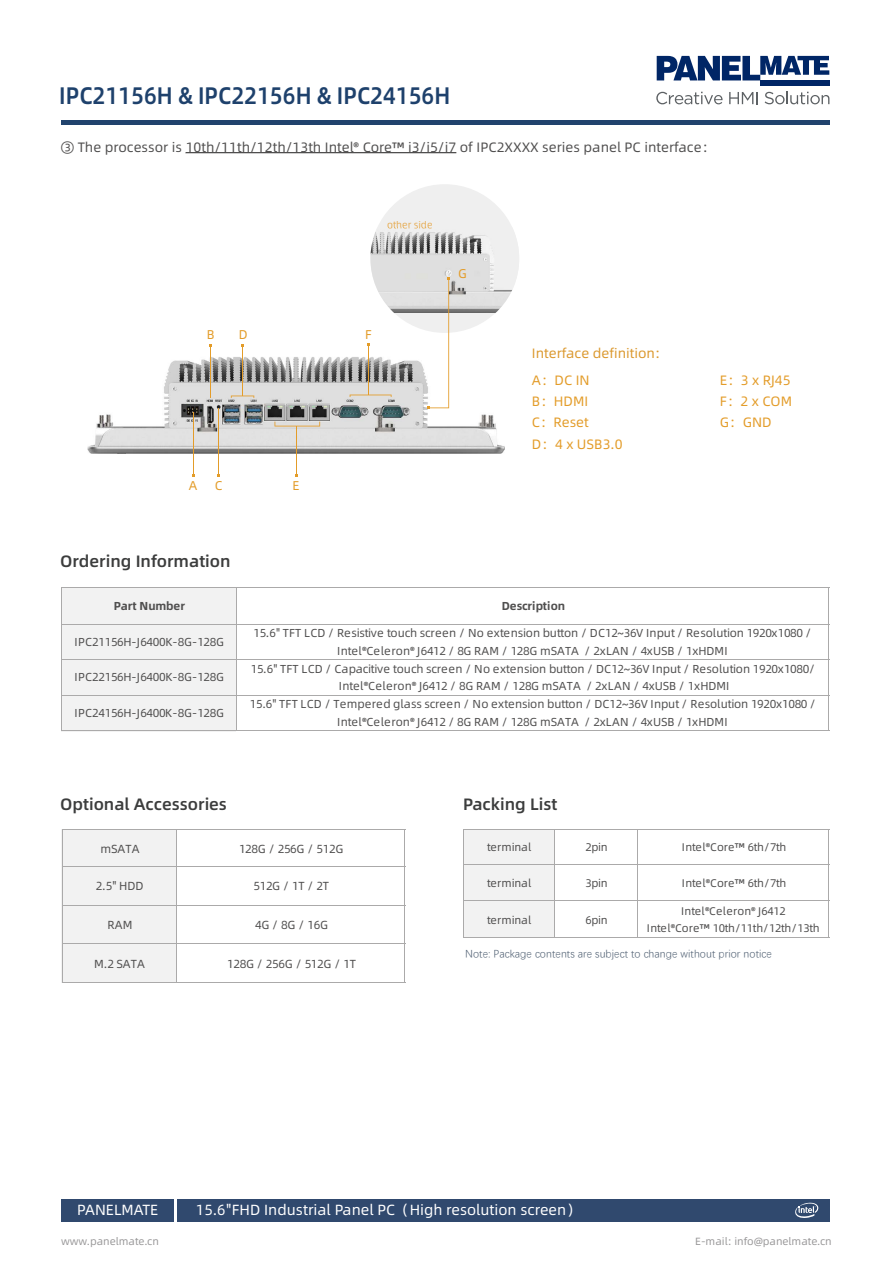
<style>
.page{position:relative;width:893px;height:1263px;background:#fff}
.page>*{position:absolute;margin:0;border:0;box-sizing:border-box;transform-origin:0 0}
.t1{font:500 24px "Alibaba Pu Hui Ti";color:#1e416c;scale:.92 1}
.t2{font:500 16.5px "Alibaba Pu Hui Ti";color:#3c3d3d}
.t3{font:14.7px "Alibaba Pu Hui Ti";color:#fff}
.t4{font:13.65px "Alibaba Pu Hui Ti";color:#504f4f}
.t5{font:13.65px/21.3px "Alibaba Pu Hui Ti";color:#e39c29}
.t6{font:13.65px "Alibaba Pu Hui Ti";color:#db982d}
.t7{font:12.75px "Alibaba Pu Hui Ti";color:#e39c29}
.t8{font:11.7px "Alibaba Pu Hui Ti";letter-spacing:-.035em;color:#504f4f}
.t9{font:11.55px/17.9px "Alibaba Pu Hui Ti";letter-spacing:-.005em;color:#504f4f;text-align:center}
.t10{font:11.55px "Alibaba Pu Hui Ti";letter-spacing:-.035em;color:#504f4f}
.t11{font:700 11.55px "Alibaba Pu Hui Ti";letter-spacing:-.015em;color:#504f4f}
.t12{font:11.1px "Alibaba Pu Hui Ti";color:#504f4f}
.t13{font:11.1px/17.1px "Alibaba Pu Hui Ti";letter-spacing:-.03em;color:#504f4f;text-align:center}
.t14{font:10.8px "Deng Xian";color:#556577}
.t15{font:10.5px "Alibaba Pu Hui Ti";color:#999899}
.t16{font:9.6px "Alibaba Pu Hui Ti";color:#e6ac53}
</style>
<div class="page">
<div style="left:61px;top:1199px;width:112px;height:22px;background:#30496e"></div>
<div style="left:177px;top:1199px;width:652px;height:22px;background:#30496e"></div>
<hr style="left:61px;top:120px;width:768px;height:4px;background:#21436d">
<svg style="left:656px;top:92px;width:67px;height:12px"></svg>
<svg style="left:729px;top:92px;width:29px;height:12px"></svg>
<svg style="left:765px;top:91px;width:64px;height:13px"></svg>
<svg style="left:657px;top:56px;width:172px;height:24px"></svg>
<div style="left:760px;top:80px;width:69px;height:6px;background:#002666"></div>
<svg style="left:795px;top:1202px;width:24px;height:16px"></svg>
<div style="left:61px;top:587px;width:176px;height:37px;background:#f2f2f2"></div>
<div style="left:61px;top:624px;width:176px;height:36px;background:#f2f2f2"></div>
<div style="left:61px;top:659px;width:176px;height:37px;background:#f2f2f2"></div>
<div style="left:61px;top:695px;width:176px;height:36px;background:#f2f2f2"></div>
<hr style="left:62px;top:587px;width:767px;height:1px;background:#abaaaa">
<hr style="left:62px;top:624px;width:767px;height:1px;background:#abaaaa">
<hr style="left:62px;top:659px;width:767px;height:1px;background:#abaaaa">
<hr style="left:62px;top:695px;width:767px;height:1px;background:#abaaaa">
<hr style="left:62px;top:730px;width:767px;height:1px;background:#abaaaa">
<hr style="left:61px;top:587px;width:1px;height:144px;background:#abaaaa">
<hr style="left:236px;top:587px;width:1px;height:144px;background:#abaaaa">
<hr style="left:828px;top:587px;width:1px;height:144px;background:#abaaaa">
<div style="left:62px;top:829px;width:115px;height:38px;background:#f2f2f2"></div>
<div style="left:62px;top:866px;width:115px;height:40px;background:#f2f2f2"></div>
<div style="left:62px;top:905px;width:115px;height:39px;background:#f2f2f2"></div>
<div style="left:62px;top:943px;width:115px;height:40px;background:#f2f2f2"></div>
<hr style="left:62px;top:829px;width:343px;height:1px;background:#abaaaa">
<hr style="left:62px;top:866px;width:343px;height:1px;background:#abaaaa">
<hr style="left:62px;top:905px;width:343px;height:1px;background:#abaaaa">
<hr style="left:62px;top:943px;width:343px;height:1px;background:#abaaaa">
<hr style="left:62px;top:982px;width:343px;height:1px;background:#abaaaa">
<hr style="left:62px;top:829px;width:1px;height:154px;background:#abaaaa">
<hr style="left:176px;top:829px;width:1px;height:154px;background:#abaaaa">
<hr style="left:404px;top:829px;width:1px;height:154px;background:#abaaaa">
<div style="left:463px;top:829px;width:92px;height:35px;background:#f2f2f2"></div>
<div style="left:463px;top:864px;width:92px;height:37px;background:#f2f2f2"></div>
<div style="left:463px;top:900px;width:92px;height:38px;background:#f2f2f2"></div>
<hr style="left:464px;top:829px;width:366px;height:1px;background:#abaaaa">
<hr style="left:464px;top:864px;width:366px;height:1px;background:#abaaaa">
<hr style="left:464px;top:900px;width:366px;height:1px;background:#abaaaa">
<hr style="left:464px;top:937px;width:366px;height:1px;background:#abaaaa">
<hr style="left:463px;top:829px;width:1px;height:109px;background:#abaaaa">
<hr style="left:554px;top:829px;width:1px;height:109px;background:#abaaaa">
<hr style="left:637px;top:829px;width:1px;height:109px;background:#abaaaa">
<hr style="left:828px;top:829px;width:1px;height:109px;background:#abaaaa">
<svg style="left:186px;top:152px;width:270px;height:1px"></svg>
<img style="left:88px;top:357px;width:416px;height:97px">
<hr style="left:193px;top:413px;width:1px;height:63px;background:#e39c29">
<hr style="left:219px;top:408px;width:1px;height:68px;background:#e39c29">
<hr style="left:210px;top:346px;width:1px;height:52px;background:#e39c29">
<hr style="left:296px;top:426px;width:1px;height:50px;background:#e39c29">
<svg style="left:274px;top:422px;width:46px;height:4px"></svg>
<hr style="left:242px;top:346px;width:1px;height:50px;background:#e39c29">
<svg style="left:231px;top:395px;width:23px;height:3px"></svg>
<hr style="left:368px;top:345px;width:1px;height:50px;background:#e39c29">
<svg style="left:350px;top:395px;width:42px;height:2px"></svg>
<svg style="left:370px;top:184px;width:149px;height:149px;fill:#eee"></svg>
<img style="left:370px;top:227px;width:62px;height:30px">
<svg style="left:428px;top:278px;width:22px;height:131px"></svg>
<div style="left:388px;top:221px;width:44px;height:6px;background:#efefef"></div>
<img style="left:388px;top:227px;width:44px;height:1px">
<h1 class="t1" style="left:59px;top:77px;width:427px">IPC21156H &amp; IPC22156H &amp; IPC24156H</h1>
<p class="t4" style="left:61px;top:137px;width:656px">③ The processor is 10th/11th/12th/13th Intel® Core™ i3/i5/i7 of IPC2XXXX series panel PC interface：</p>
<p class="t16" style="left:387px;top:218px;width:47px">other side</p>
<p class="t7" style="left:207px;top:324px;width:9px">B</p>
<p class="t7" style="left:239px;top:324px;width:10px">D</p>
<p class="t7" style="left:365px;top:324px;width:8px">F</p>
<p class="t7" style="left:458px;top:263px;width:10px">G</p>
<p class="t7" style="left:189px;top:475px;width:10px">A</p>
<p class="t7" style="left:215px;top:475px;width:9px">C</p>
<p class="t7" style="left:293px;top:475px;width:9px">E</p>
<p class="t6" style="left:532px;top:343px;width:130px">Interface definition:</p>
<p class="t5" style="left:532px;top:369px;width:92px">A：DC IN<br>B：HDMI<br>C：Reset<br>D：4 x USB3.0</p>
<p class="t5" style="left:720px;top:369px;width:74px;text-align:justify">E：3 x RJ45<br>F：2 x COM G：GND</p>
<h2 class="t2" style="left:60px;top:549px;width:172px">Ordering Information</h2>
<p class="t11" style="left:114px;top:597px;width:73px">Part Number</p>
<p class="t11" style="left:502px;top:597px;width:65px">Description</p>
<p class="t10" style="left:75px;top:633px;width:151px">IPC21156H-J6400K-8G-128G</p>
<p class="t9" style="left:253px;top:623px;width:559px">15.6" TFT LCD / Resistive touch screen / No extension button / DC12~36V Input / Resolution 1920x1080 /<br>Intel®Celeron® J6412 / 8G RAM / 128G mSATA / 2xLAN / 4xUSB / 1xHDMI</p>
<p class="t10" style="left:75px;top:669px;width:151px">IPC22156H-J6400K-8G-128G</p>
<p class="t9" style="left:251px;top:659px;width:565px">15.6" TFT LCD / Capacitive touch screen / No extension button / DC12~36V Input / Resolution 1920x1080/<br>Intel®Celeron® J6412 / 8G RAM / 128G mSATA / 2xLAN / 4xUSB / 1xHDMI</p>
<p class="t10" style="left:74px;top:704px;width:151px">IPC24156H-J6400K-8G-128G</p>
<p class="t9" style="left:250px;top:694px;width:567px">15.6" TFT LCD / Tempered glass screen / No extension button / DC12~36V Input / Resolution 1920x1080 /<br>Intel®Celeron® J6412 / 8G RAM / 128G mSATA / 2xLAN / 4xUSB / 1xHDMI</p>
<h2 class="t2" style="left:60px;top:791px;width:168px">Optional Accessories</h2>
<p class="t8" style="left:100px;top:840px;width:41px">mSATA</p>
<p class="t8" style="left:239px;top:840px;width:106px">128G / 256G / 512G</p>
<p class="t8" style="left:96px;top:877px;width:49px">2.5" HDD</p>
<p class="t8" style="left:253px;top:877px;width:77px">512G / 1T / 2T</p>
<p class="t8" style="left:108px;top:916px;width:27px">RAM</p>
<p class="t8" style="left:255px;top:916px;width:74px">4G / 8G / 16G</p>
<p class="t8" style="left:94px;top:955px;width:53px">M.2 SATA</p>
<p class="t8" style="left:227px;top:955px;width:130px">128G / 256G / 512G / 1T</p>
<h2 class="t2" style="left:463px;top:791px;width:96px">Packing List</h2>
<p class="t12" style="left:487px;top:839px;width:46px">terminal</p>
<p class="t12" style="left:585px;top:839px;width:24px">2pin</p>
<p class="t12" style="left:682px;top:839px;width:106px">Intel®Core™ 6th/7th</p>
<p class="t12" style="left:487px;top:874px;width:46px">terminal</p>
<p class="t12" style="left:585px;top:874px;width:24px">3pin</p>
<p class="t12" style="left:682px;top:874px;width:106px">Intel®Core™ 6th/7th</p>
<p class="t12" style="left:487px;top:911px;width:46px">terminal</p>
<p class="t12" style="left:585px;top:911px;width:24px">6pin</p>
<p class="t13" style="left:647px;top:902px;width:174px">Intel®Celeron® J6412<br>Intel®Core™ 10th/11th/12th/13th</p>
<p class="t14" style="left:465px;top:947px;width:308px">Note: Package contents are subject to change without prior notice</p>
<p class="t3" style="left:77px;top:1198px;width:83px">PANELMATE</p>
<p class="t3" style="left:196px;top:1198px;width:386px">15.6"FHD Industrial Panel PC（High resolution screen）</p>
<p class="t15" style="left:61px;top:1233px;width:99px">www.panelmate.cn</p>
<p class="t15" style="left:695px;top:1233px;width:138px">E-mail: info@panelmate.cn</p>
</div>
